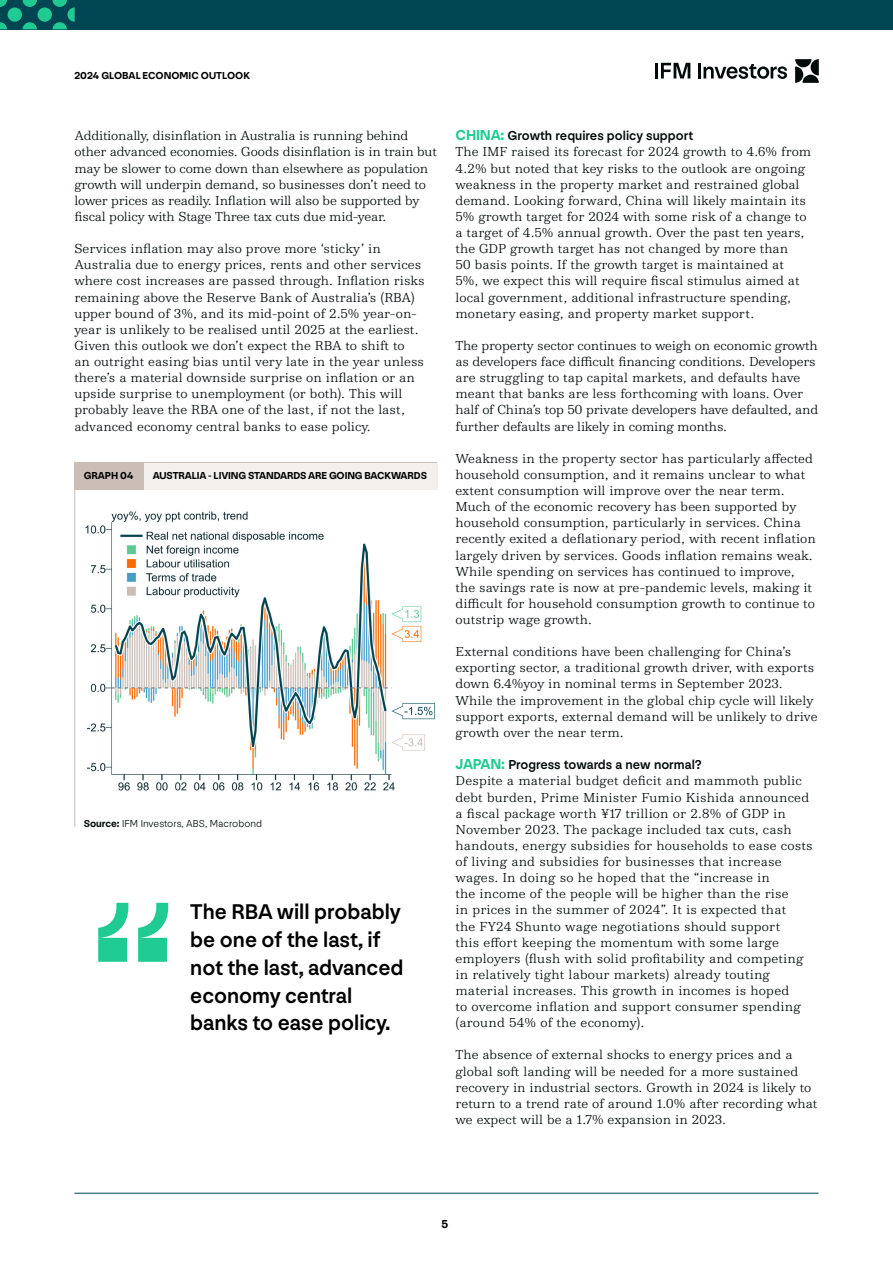
<style>
.page{position:relative;width:893px;height:1263px;background:#fff}
.page>*{position:absolute;margin:0;border:0;box-sizing:border-box;transform-origin:0 0}
.t1{font:500 22.2px/27.8px "NN Nouvelle Grotesk STD";color:#000}
.t2{font:300 13.5px/16px "NN Colroy STD";color:#020a0a}
.t3{font:300 13.5px/16px "NN Colroy STD";letter-spacing:-.02em;color:#020a0a}
.t4{font:500 13.5px "NN Nouvelle Grotesk STD";color:#020a0a}
.t5{font:700 12px "NN Nouvelle Grotesk STD";color:#000}
.t6{font:700 10.5px "NN Nouvelle Grotesk STD";letter-spacing:-.01em;color:#000}
.t7{font:300 10.5px "NN Nouvelle Grotesk STD";color:#020a0a}
.s1{font-weight:700}
.s2{font-weight:700;font-size:15px;color:#20cb93}
</style>
<div class="page">
<hr style="left:698px;top:63px;width:3px;height:15px;background:#020a0a">
<svg style="left:703px;top:64px;width:84px;height:15px"></svg>
<hr style="left:655px;top:63px;width:3px;height:15px;background:#020a0a">
<svg style="left:661px;top:63px;width:29px;height:15px"></svg>
<svg style="left:795px;top:59px;width:24px;height:24px"></svg>
<hr style="left:74px;top:1193px;width:745px;height:1px;background:#004552">
<div style="left:75px;top:462px;width:69px;height:27px;background:#cabeb6"></div>
<div style="left:144px;top:462px;width:293px;height:27px;background:#f2efed"></div>
<hr style="left:74px;top:462px;width:70px;height:1px;background:#cabeb6">
<svg style="left:74px;top:463px;width:1px;height:26px"></svg>
<hr style="left:144px;top:462px;width:293px;height:1px;background:#cabeb6">
<hr style="left:74px;top:489px;width:1px;height:321px;background:#cabeb6">
<svg style="left:74px;top:810px;width:1px;height:17px"></svg>
<img style="left:85px;top:511px;width:350px;height:280px">
<svg style="left:98px;top:903px;width:70px;height:59px"></svg>
<div style="left:0;top:0;width:893px;height:29px;background:#004552"></div>
<svg style="left:23px;top:0;width:14px;height:7px"></svg>
<svg style="left:0;top:0;width:7px;height:7px"></svg>
<svg style="left:23px;top:22px;width:14px;height:7px"></svg>
<svg style="left:0;top:22px;width:7px;height:7px"></svg>
<svg style="left:53px;top:0;width:22px;height:29px"></svg>
<div style="left:38px;top:8px;width:14px;height:14px;background:#20cb93;border-radius:7px"></div>
<div style="left:8px;top:8px;width:14px;height:14px;background:#20cb93;border-radius:7px"></div>
<p class="t6" style="left:74px;top:69px;width:177px">2024 GLOBAL ECONOMIC OUTLOOK</p>
<p class="t3" style="left:74px;top:127px;width:364px">Additionally, disinflation in Australia is running behind other advanced economies. Goods disinflation is in train but may be slower to come down than elsewhere as population growth will underpin demand, so businesses don’t need to lower prices as readily. Inflation will also be supported by fiscal policy with Stage Three tax cuts due mid-year.</p>
<p class="t2" style="left:74px;top:240px;width:352px">Services inflation may also prove more ‘sticky’ in Australia due to energy prices, rents and other services where cost increases are passed through. Inflation risks remaining above the Reserve Bank of Australia’s (RBA) upper bound of 3%, and its mid-point of 2.5% year-on&shy;year is unlikely to be realised until 2025 at the earliest.<br>Given this outlook we don’t expect the RBA to shift to<br>an outright easing bias until very late in the year unless there’s a material downside surprise on inflation or an upside surprise to unemployment (or both). This will probably leave the RBA one of the last, if not the last, advanced economy central banks to ease policy.</p>
<p class="t6" style="left:84px;top:469px;width:51px">GRAPH 04</p>
<p class="t6" style="left:153px;top:469px;width:276px">AUSTRALIA - LIVING STANDARDS ARE GOING BACKWARDS</p>
<p class="t7" style="left:84px;top:817px;width:180px"><span class="s1">Source:</span> IFM Investors, ABS, Macrobond</p>
<h1 class="t1" style="left:190px;top:898px;width:215px">The RBA will probably be one of the last, if not the last, advanced economy central banks to ease policy.</h1>
<p class="t4" style="left:455px;top:128px;width:239px"><span class="s2">CHINA:</span> Growth requires policy support</p>
<p class="t2" style="left:455px;top:144px;width:357px">The IMF raised its forecast for 2024 growth to 4.6% from 4.2% but noted that key risks to the outlook are ongoing weakness in the property market and restrained global demand. Looking forward, China will likely maintain its 5% growth target for 2024 with some risk of a change to a target of 4.5% annual growth. Over the past ten years, the GDP growth target has not changed by more than<br>50 basis points. If the growth target is maintained at<br>5%, we expect this will require fiscal stimulus aimed at local government, additional infrastructure spending, monetary easing, and property market support.</p>
<p class="t2" style="left:455px;top:337px;width:364px">The property sector continues to weigh on economic growth as developers face difficult financing conditions. Developers are struggling to tap capital markets, and defaults have meant that banks are less forthcoming with loans. Over half of China’s top 50 private developers have defaulted, and further defaults are likely in coming months.</p>
<p class="t2" style="left:455px;top:450px;width:362px">Weakness in the property sector has particularly affected household consumption, and it remains unclear to what extent consumption will improve over the near term.<br>Much of the economic recovery has been supported by household consumption, particularly in services. China recently exited a deflationary period, with recent inflation largely driven by services. Goods inflation remains weak.<br>While spending on services has continued to improve, the savings rate is now at pre-pandemic levels, making it difficult for household consumption growth to continue to outstrip wage growth.</p>
<p class="t2" style="left:455px;top:643px;width:363px">External conditions have been challenging for China’s exporting sector, a traditional growth driver, with exports down 6.4%yoy in nominal terms in September 2023.<br>While the improvement in the global chip cycle will likely support exports, external demand will be unlikely to drive growth over the near term.</p>
<p class="t4" style="left:455px;top:756px;width:248px"><span class="s2">JAPAN:</span> Progress towards a new normal?</p>
<p class="t2" style="left:455px;top:772px;width:359px">Despite a material budget deficit and mammoth public debt burden, Prime Minister Fumio Kishida announced a fiscal package worth ¥17 trillion or 2.8% of GDP in November 2023. The package included tax cuts, cash handouts, energy subsidies for households to ease costs of living and subsidies for businesses that increase wages. In doing so he hoped that the “increase in<br>the income of the people will be higher than the rise<br>in prices in the summer of 2024”. It is expected that<br>the FY24 Shunto wage negotiations should support<br>this effort keeping the momentum with some large employers (flush with solid profitability and competing in relatively tight labour markets) already touting material increases. This growth in incomes is hoped<br>to overcome inflation and support consumer spending (around 54% of the economy).</p>
<p class="t2" style="left:455px;top:1046px;width:363px">The absence of external shocks to energy prices and a global soft landing will be needed for a more sustained recovery in industrial sectors. Growth in 2024 is likely to return to a trend rate of around 1.0% after recording what we expect will be a 1.7% expansion in 2023.</p>
<p class="t5" style="left:442px;top:1217px;width:8px">5</p>
</div>
